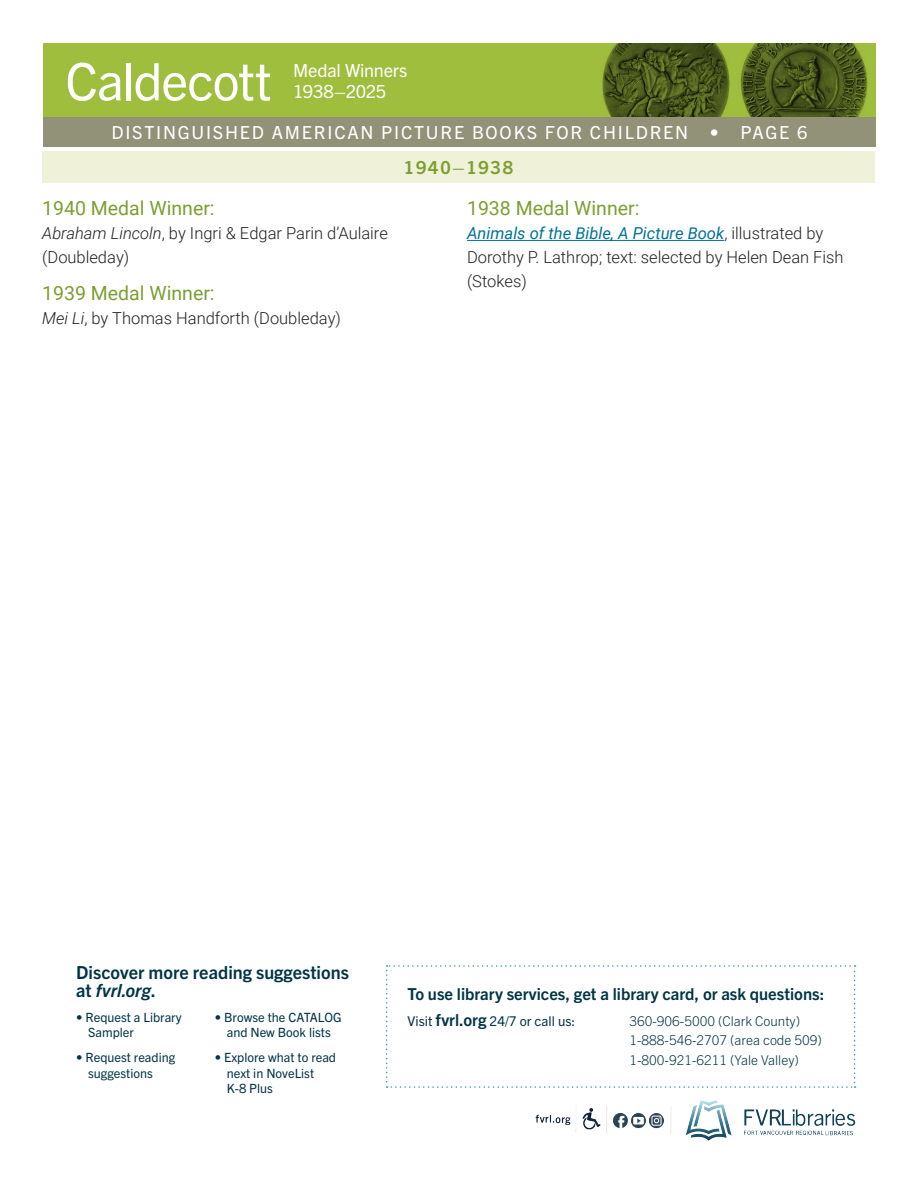
<style>
.page{position:relative;width:918px;height:1188px;background:#fff}
.page>*{position:absolute;margin:0;border:0;box-sizing:border-box;transform-origin:0 0}
.t1{font:51.9px "Trade Gothic Next LT Pro";letter-spacing:-.025em;color:#fff}
.listing{font:19.5px "Roboto";color:#7d9e32}
.t2{font:18.15px/21.8px "Trade Gothic Next LT Pro";letter-spacing:-.015em;color:#fff}
.FV-Header_3{font:18px "Trade Gothic Next LT Pro";letter-spacing:.1em;color:#fff}
.info_text{font:700 18px/18px "Trade Gothic Next LT Pro";color:#003445}
.FV-Header_3-2{font:700 18px "Trade Gothic Next LT Pro";letter-spacing:.1em;color:#7d9e32}
.FV-Body{font:300 16.5px/24px "Roboto";color:#231f20}
.t3{font:700 16.5px "Trade Gothic Next LT Pro";color:#003445}
.t4{font:300 13.5px/19.5px "Trade Gothic Next LT Pro";color:#003445}
.t5{font:13.5px "Trade Gothic Next LT Pro";color:#003445}
.info_text-2{font:12.75px/15.3px "Trade Gothic Next LT Pro";color:#003445}
.s1{font-style:italic}
.s2{font-weight:400;font-style:italic;color:#007399}
.s3{font-weight:700;font-size:16.5px}
</style>
<div class="page">
<div style="left:43px;top:43px;width:833px;height:74px;background:#9fbe3d"></div>
<img style="left:602px;top:43px;width:266px;height:74px">
<div style="left:43px;top:117px;width:833px;height:30px;background:#919278"></div>
<svg style="left:386px;top:965px;width:470px;height:123px"></svg>
<div style="left:42px;top:152px;width:833px;height:31px;background:#eff1d8"></div>
<hr style="left:467px;top:240px;width:257px;height:1px;background:#007399">
<img style="left:535px;top:1100px;width:321px;height:41px">
<p class="t1" style="left:65px;top:45px;width:208px">Caldecott</p>
<p class="FV-Header_3" style="left:111px;top:120px;width:698px">DISTINGUISHED AMERICAN PICTURE BOOKS FOR CHILDREN • PAGE 6</p>
<p class="t2" style="left:293px;top:58px;width:116px">Medal Winners<br>1938–2025</p>
<p class="listing" style="left:42px;top:195px;width:174px">1940 Medal Winner:</p>
<p class="FV-Body" style="left:42px;top:221px;width:347px"><span class="s1">Abraham Lincoln</span>, by Ingri &amp; Edgar Parin d’Aulaire (Doubleday)</p>
<p class="listing" style="left:42px;top:280px;width:174px">1939 Medal Winner:</p>
<p class="FV-Body" style="left:42px;top:306px;width:300px"><span class="s1">Mei Li</span>, by Thomas Handforth (Doubleday)</p>
<p class="FV-Header_3-2" style="left:404px;top:155px;width:111px">1940–1938</p>
<p class="listing" style="left:467px;top:195px;width:174px">1938 Medal Winner:</p>
<p class="FV-Body" style="left:467px;top:221px;width:378px"><span class="s2">Animals of the Bible, A Picture Book</span>, illustrated by<br>Dorothy P. Lathrop; text: selected by Helen Dean Fish (Stokes)</p>
<p class="info_text" style="left:76px;top:962px;width:274px">Discover more reading suggestions at <span class="s1">fvrl.org</span>.</p>
<p class="info_text-2" style="left:88px;top:1009px;width:95px;text-indent:-12px">• Request a Library<br>Sampler</p>
<p class="info_text-2" style="left:88px;top:1049px;width:89px;text-indent:-12px">• Request reading suggestions</p>
<p class="info_text-2" style="left:215px;top:1009px;width:128px;text-align:center">• Browse the CATALOG and New Book lists</p>
<p class="info_text-2" style="left:227px;top:1049px;width:111px;text-indent:-12px">• Explore what to read next in NoveList<br>K-8 Plus</p>
<p class="t3" style="left:408px;top:982px;width:418px">To use library services, get a library card, or ask questions:</p>
<p class="t5" style="left:408px;top:1012px;width:169px">Visit <span class="s3">fvrl.org</span> 24/7 or call us:</p>
<p class="t4" style="left:630px;top:1010px;width:194px">360-906-5000 (Clark County)<br>1-888-546-2707 (area code 509)<br>1-800-921-6211 (Yale Valley)</p>
</div>
